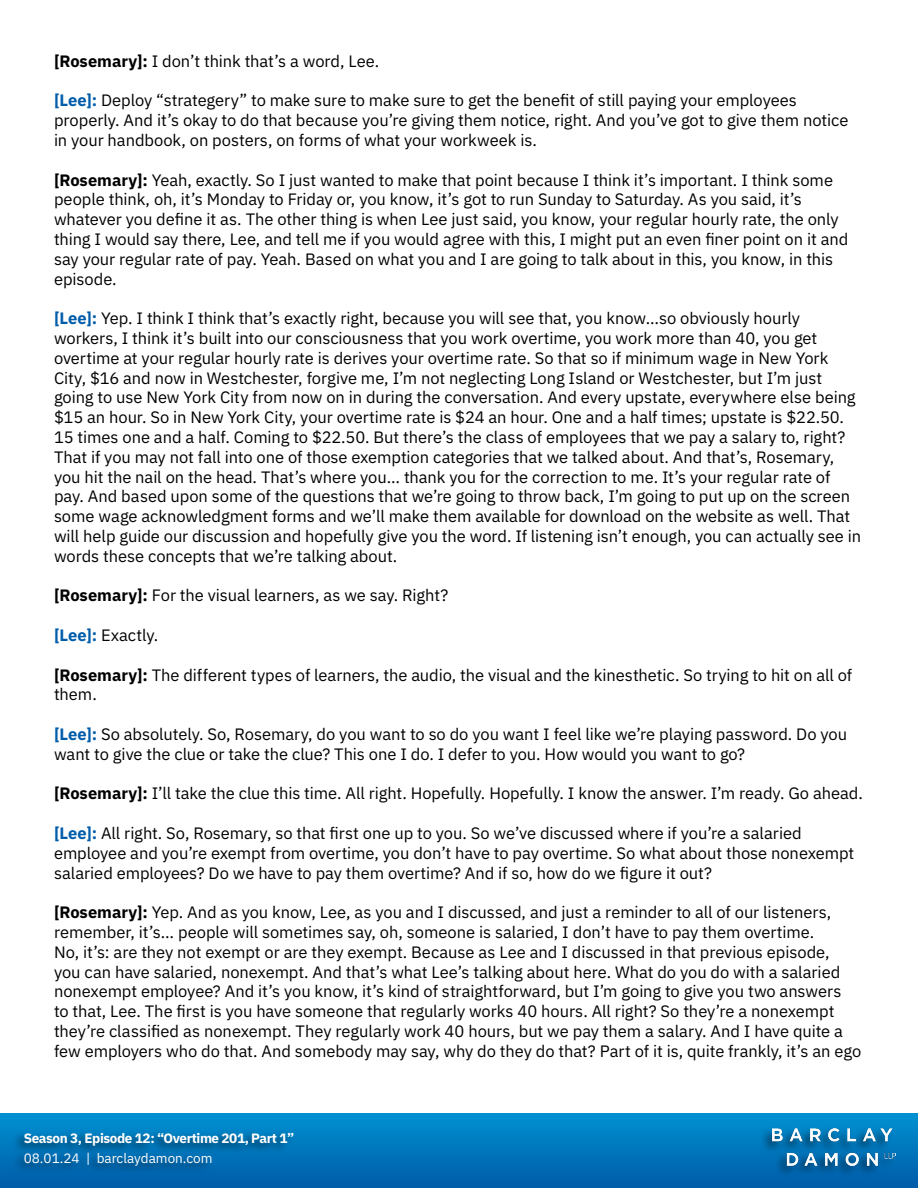
<style>
.page{position:relative;width:918px;height:1188px;background:#fff}
.page>*{position:absolute;margin:0;border:0;box-sizing:border-box;transform-origin:0 0}
.t1{font:16.5px/19.8px "IBM Plex Sans";letter-spacing:-.005em;color:#000}
.t2{font:700 13.5px "IBM Plex Sans";letter-spacing:-.03em;color:#fff}
.t3{font:13.5px "IBM Plex Sans";color:#fff}
.s1{font-weight:700}
.s2{font-weight:700;color:#005daa}
</style>
<div class="page">
<div style="left:0;top:1114px;width:918px;height:74px;background:linear-gradient(to bottom,#0091d1,#005ca9)"></div>
<div style="left:12px;top:1130px;width:284px;height:47px;background:#000;opacity:.55"></div>
<div style="left:760px;top:1127px;width:138px;height:51px;background:#000;opacity:.55"></div>
<img style="left:772px;top:1129px;width:123px;height:37px">
<p class="t1" style="left:54px;top:50px;width:327px"><span class="s1">[Rosemary]:</span> I don’t think that’s a word, Lee.</p>
<p class="t1" style="left:54px;top:89px;width:796px"><span class="s2">[Lee]:</span> Deploy “strategery” to make sure to make sure to get the benefit of still paying your employees properly. And it’s okay to do that because you’re giving them notice, right. And you’ve got to give them notice in your handbook, on posters, on forms of what your workweek is.</p>
<p class="t1" style="left:54px;top:169px;width:796px"><span class="s1">[Rosemary]:</span> Yeah, exactly. So I just wanted to make that point because I think it’s important. I think some people think, oh, it’s Monday to Friday or, you know, it’s got to run Sunday to Saturday. As you said, it’s whatever you define it as. The other thing is when Lee just said, you know, your regular hourly rate, the only thing I would say there, Lee, and tell me if you would agree with this, I might put an even finer point on it and say your regular rate of pay. Yeah. Based on what you and I are going to talk about in this, you know, in this episode.</p>
<p class="t1" style="left:54px;top:307px;width:809px"><span class="s2">[Lee]:</span> Yep. I think I think that’s exactly right, because you will see that, you know…so obviously hourly workers, I think it’s built into our consciousness that you work overtime, you work more than 40, you get overtime at your regular hourly rate is derives your overtime rate. So that so if minimum wage in New York City, $16 and now in Westchester, forgive me, I’m not neglecting Long Island or Westchester, but I’m just going to use New York City from now on in during the conversation. And every upstate, everywhere else being $15 an hour. So in New York City, your overtime rate is $24 an hour. One and a half times; upstate is $22.50.<br>15 times one and a half. Coming to $22.50. But there’s the class of employees that we pay a salary to, right?<br>That if you may not fall into one of those exemption categories that we talked about. And that’s, Rosemary, you hit the nail on the head. That’s where you… thank you for the correction to me. It’s your regular rate of pay. And based upon some of the questions that we’re going to throw back, I’m going to put up on the screen some wage acknowledgment forms and we’ll make them available for download on the website as well. That will help guide our discussion and hopefully give you the word. If listening isn’t enough, you can actually see in words these concepts that we’re talking about.</p>
<p class="t1" style="left:54px;top:584px;width:396px"><span class="s1">[Rosemary]:</span> For the visual learners, as we say. Right?</p>
<p class="t1" style="left:54px;top:624px;width:106px"><span class="s2">[Lee]:</span> Exactly.</p>
<p class="t1" style="left:54px;top:664px;width:800px"><span class="s1">[Rosemary]:</span> The different types of learners, the audio, the visual and the kinesthetic. So trying to hit on all of them.</p>
<p class="t1" style="left:54px;top:723px;width:795px"><span class="s2">[Lee]:</span> So absolutely. So, Rosemary, do you want to so do you want I feel like we’re playing password. Do you want to give the clue or take the clue? This one I do. I defer to you. How would you want to go?</p>
<p class="t1" style="left:54px;top:782px;width:810px"><span class="s1">[Rosemary]:</span> I’ll take the clue this time. All right. Hopefully. Hopefully. I know the answer. I’m ready. Go ahead.</p>
<p class="t1" style="left:54px;top:822px;width:802px"><span class="s2">[Lee]:</span> All right. So, Rosemary, so that first one up to you. So we’ve discussed where if you’re a salaried employee and you’re exempt from overtime, you don’t have to pay overtime. So what about those nonexempt salaried employees? Do we have to pay them overtime? And if so, how do we figure it out?</p>
<p class="t1" style="left:54px;top:901px;width:809px"><span class="s1">[Rosemary]:</span> Yep. And as you know, Lee, as you and I discussed, and just a reminder to all of our listeners, remember, it’s… people will sometimes say, oh, someone is salaried, I don’t have to pay them overtime.<br>No, it’s: are they not exempt or are they exempt. Because as Lee and I discussed in that previous episode,<br>you can have salaried, nonexempt. And that’s what Lee’s talking about here. What do you do with a salaried nonexempt employee? And it’s you know, it’s kind of straightforward, but I’m going to give you two answers<br>to that, Lee. The first is you have someone that regularly works 40 hours. All right? So they’re a nonexempt they’re classified as nonexempt. They regularly work 40 hours, but we pay them a salary. And I have quite a few employers who do that. And somebody may say, why do they do that? Part of it is, quite frankly, it’s an ego</p>
<p class="t2" style="left:24px;top:1127px;width:272px">Season 3, Episode 12: “Overtime 201, Part 1”</p>
<p class="t3" style="left:24px;top:1147px;width:190px">08.01.24 | barclaydamon.com</p>
</div>
